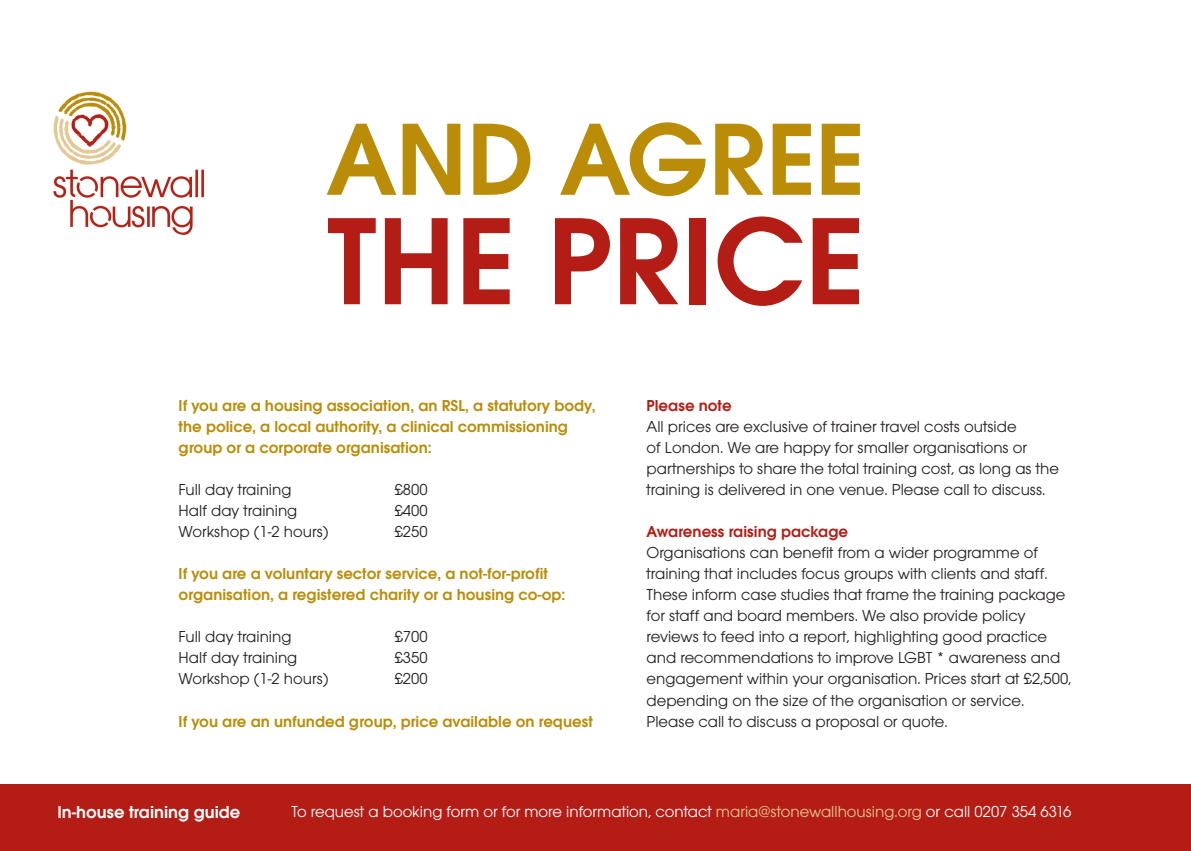
<style>
.page{position:relative;width:1191px;height:851px;background:#fff}
.page>*{position:absolute;margin:0;border:0;box-sizing:border-box;transform-origin:0 0}
.t1{font:600 129px "Avant Garde ITC";color:#b41d15}
.t2{font:600 106.5px "Avant Garde ITC";color:#bb8c07}
.t3{font:600 18px "Avant Garde ITC";color:#fff}
.t4{font:16.5px/21px "Avant Garde ITC";color:#231f20}
.t5{font:600 16.5px/21px "Avant Garde ITC";color:#bb8c07}
.t6{font:16.5px "Avant Garde ITC";color:#fff}
.t7{font:600 16.5px "Avant Garde ITC";color:#b41d15}
.s1{color:#e4c893}
</style>
<div class="page">
<div style="left:0;top:784px;width:1191px;height:66px;background:#b41d15"></div>
<img style="left:53px;top:91px;width:152px;height:144px">
<p class="t2" style="left:327px;top:97px;width:539px">AND AGREE</p>
<p class="t1" style="left:327px;top:186px;width:539px">THE PRICE</p>
<p class="t5" style="left:179px;top:395px;width:418px">If you are a housing association, an RSL, a statutory body, the police, a local authority, a clinical commissioning group or a corporate organisation:</p>
<p class="t4" style="left:179px;top:479px;width:114px">Full day training</p>
<p class="t4" style="left:395px;top:479px;width:34px">£800</p>
<p class="t4" style="left:179px;top:500px;width:120px">Half day training</p>
<p class="t4" style="left:395px;top:500px;width:34px">£400</p>
<p class="t4" style="left:179px;top:521px;width:151px">Workshop (1-2 hours)</p>
<p class="t4" style="left:395px;top:521px;width:34px">£250</p>
<p class="t5" style="left:179px;top:563px;width:388px">If you are a voluntary sector service, a not-for-profit organisation, a registered charity or a housing co-op:</p>
<p class="t4" style="left:179px;top:626px;width:114px">Full day training</p>
<p class="t4" style="left:395px;top:626px;width:34px">£700</p>
<p class="t4" style="left:179px;top:647px;width:120px">Half day training</p>
<p class="t4" style="left:395px;top:647px;width:34px">£350</p>
<p class="t4" style="left:179px;top:668px;width:151px">Workshop (1-2 hours)</p>
<p class="t4" style="left:395px;top:668px;width:34px">£200</p>
<p class="t5" style="left:179px;top:710px;width:416px">If you are an unfunded group, price available on request</p>
<p class="t7" style="left:646px;top:396px;width:87px">Please note</p>
<p class="t4" style="left:646px;top:416px;width:414px">All prices are exclusive of trainer travel costs outside<br>of London. We are happy for smaller organisations or partnerships to share the total training cost, as long as the training is delivered in one venue. Please call to discuss.</p>
<p class="t7" style="left:646px;top:522px;width:203px">Awareness raising package</p>
<p class="t4" style="left:646px;top:542px;width:426px">Organisations can benefit from a wider programme of training that includes focus groups with clients and staff.<br>These inform case studies that frame the training package for staff and board members. We also provide policy reviews to feed into a report, highlighting good practice and recommendations to improve LGBT * awareness and engagement within your organisation. Prices start at £2,500, depending on the size of the organisation or service.<br>Please call to discuss a proposal or quote.</p>
<p class="t3" style="left:57px;top:801px;width:184px">In-house training guide</p>
<p class="t6" style="left:291px;top:801px;width:781px">To request a booking form or for more information, contact <span class="s1">maria@stonewallhousing.org</span> or call 0207 354 6316</p>
</div>
